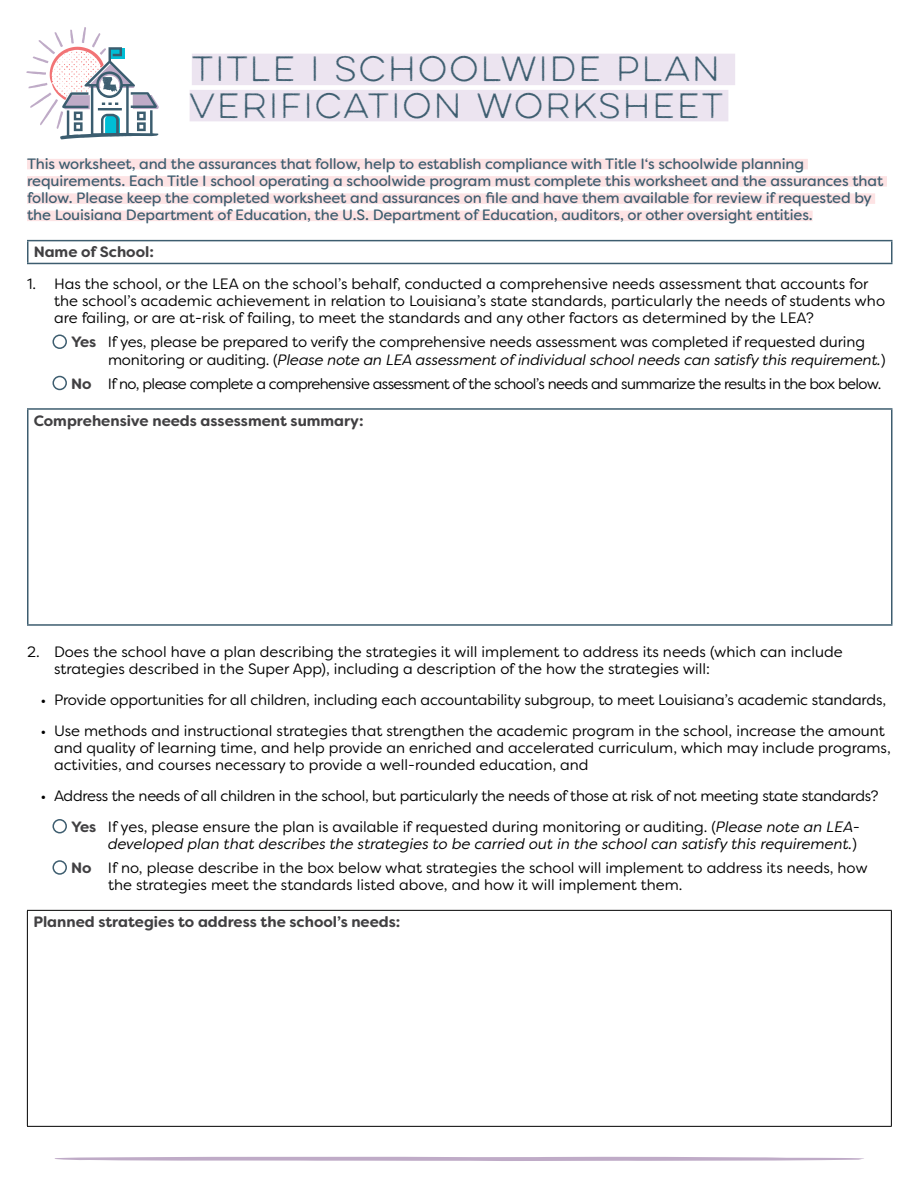
<style>
.page{position:relative;width:918px;height:1188px;background:#fff}
.page>*{position:absolute;margin:0;border:0;box-sizing:border-box;transform-origin:0 0}
.t1{font:31.5px/36.3px "Lulo One";letter-spacing:-.13em;color:#3d5d6f}
.Check_Boxes{font:15px/17.2px "Filson Soft";color:#000}
.Highlighted_Text{font:15px/17.2px "Filson Soft";letter-spacing:-.01em;color:#3d5d6f}
.Check_Boxes-2{font:italic 15px/17.2px "Filson Soft";color:#000;text-align:right}
.Check_Boxes-3{font:15px "Filson Soft";letter-spacing:-.02em;color:#000}
.Check_Boxes-4{font:15px "Filson Soft";letter-spacing:-.04em;color:#000}
.Body{font:700 15px "Filson Soft";color:#414042}
.s1{font-weight:700;color:#414042}
.s2{font-style:italic}
.s3{font-weight:700;font-style:normal;color:#414042}
.s4{font-style:normal}
</style>
<div class="page">
<svg style="left:54px;top:1157px;width:810px;height:4px;background:#c8b7cf"></svg>
<div style="left:192px;top:54px;width:543px;height:31px;background:#ece4f0"></div>
<div style="left:190px;top:90px;width:538px;height:31px;background:#ece4f0"></div>
<div style="left:27px;top:159px;width:781px;height:10px;background:#fde3e4"></div>
<div style="left:27px;top:176px;width:860px;height:11px;background:#fde3e4"></div>
<div style="left:27px;top:193px;width:848px;height:11px;background:#fde3e4"></div>
<div style="left:27px;top:211px;width:786px;height:10px;background:#fde3e4"></div>
<hr style="left:27px;top:240px;width:865px;height:1px;background:#3d5d6f">
<svg style="left:27px;top:241px;width:1px;height:22px"></svg>
<svg style="left:891px;top:241px;width:1px;height:22px"></svg>
<hr style="left:27px;top:263px;width:865px;height:1px;background:#3d5d6f">
<div style="left:52px;top:335px;width:15px;height:14px;border:2px solid #3d5d6f;border-radius:50%"></div>
<div style="left:52px;top:376px;width:15px;height:14px;border:2px solid #3d5d6f;border-radius:50%"></div>
<hr style="left:27px;top:408px;width:865px;height:2px;background:#3d5d6f">
<hr style="left:27px;top:410px;width:1px;height:214px;background:#3d5d6f">
<hr style="left:891px;top:410px;width:1px;height:214px;background:#3d5d6f">
<hr style="left:27px;top:624px;width:865px;height:2px;background:#3d5d6f">
<div style="left:52px;top:819px;width:15px;height:14px;border:2px solid #3d5d6f;border-radius:50%"></div>
<div style="left:52px;top:860px;width:15px;height:15px;border:2px solid #3d5d6f;border-radius:50%"></div>
<hr style="left:27px;top:910px;width:865px;height:1px;background:#000">
<hr style="left:27px;top:1126px;width:865px;height:1px;background:#000">
<hr style="left:27px;top:911px;width:1px;height:215px;background:#000">
<hr style="left:891px;top:911px;width:1px;height:215px;background:#000">
<svg style="left:26px;top:27px;width:133px;height:113px"></svg>
<p class="t1" style="left:190px;top:51px;width:541px">TITLE I SCHOOLWIDE PLAN<br>VERIFICATION WORKSHEET</p>
<p class="Highlighted_Text" style="left:27px;top:155px;width:858px">This worksheet, and the assurances that follow, help to establish compliance with Title I‘s schoolwide planning requirements. Each Title I school operating a schoolwide program must complete this worksheet and the assurances that follow. Please keep the completed worksheet and assurances on file and have them available for review if requested by the Louisiana Department of Education, the U.S. Department of Education, auditors, or other oversight entities.</p>
<p class="Body" style="left:34px;top:243px;width:122px">Name of School:</p>
<p class="Check_Boxes" style="left:54px;top:275px;width:833px;text-indent:-27px">1. Has the school, or the LEA on the school’s behalf, conducted a comprehensive needs assessment that accounts for the school’s academic achievement in relation to Louisiana’s state standards, particularly the needs of students who are failing, or are at-risk of failing, to meet the standards and any other factors as determined by the LEA?</p>
<p class="Check_Boxes" style="left:108px;top:334px;width:779px;text-indent:-37px"><span class="s1">Yes</span> If yes, please be prepared to verify the comprehensive needs assessment was completed if requested during monitoring or auditing. (<span class="s2">Please note an LEA assessment of individual school needs can satisfy this requirement.</span>)</p>
<p class="Check_Boxes-4" style="left:71px;top:374px;width:812px"><span class="s1">No</span> If no, please complete a comprehensive assessment of the school’s needs and summarize the results in the box below.</p>
<p class="Body" style="left:34px;top:411px;width:331px">Comprehensive needs assessment summary:</p>
<p class="Check_Boxes" style="left:54px;top:643px;width:790px;text-indent:-27px">2. Does the school have a plan describing the strategies it will implement to address its needs (which can include strategies described in the Super App), including a description of the how the strategies will:</p>
<p class="Check_Boxes" style="left:40px;top:691px;width:847px">• Provide opportunities for all children, including each accountability subgroup, to meet Louisiana’s academic standards,</p>
<p class="Check_Boxes" style="left:54px;top:722px;width:838px;text-indent:-14px">• Use methods and instructional strategies that strengthen the academic program in the school, increase the amount and quality of learning time, and help provide an enriched and accelerated curriculum, which may include programs, activities, and courses necessary to provide a well-rounded education, and</p>
<p class="Check_Boxes-3" style="left:40px;top:786px;width:840px">• Address the needs of all children in the school, but particularly the needs of those at risk of not meeting state standards?</p>
<p class="Check_Boxes-2" style="left:71px;top:818px;width:790px"><span class="s3">Yes</span> <span class="s4">If yes, please ensure the plan is available if requested during monitoring or auditing. (</span>Please note an LEA&shy;developed plan that describes the strategies to be carried out in the school can satisfy this requirement.<span class="s4">)</span></p>
<p class="Check_Boxes" style="left:108px;top:859px;width:761px;text-indent:-37px"><span class="s1">No</span> If no, please describe in the box below what strategies the school will implement to address its needs, how the strategies meet the standards listed above, and how it will implement them.</p>
<p class="Body" style="left:33px;top:912px;width:369px">Planned strategies to address the school’s needs:</p>
</div>
